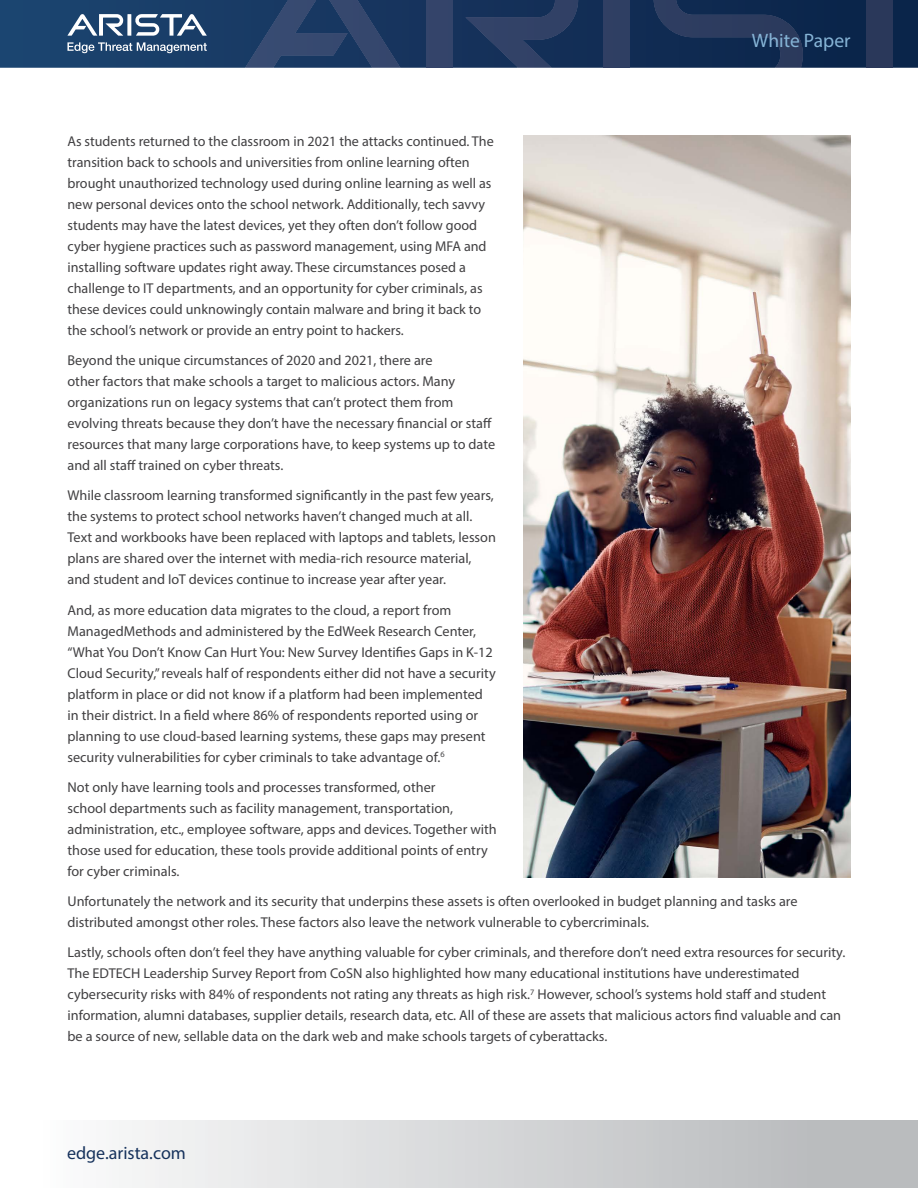
<style>
.page{position:relative;width:918px;height:1188px;background:#fff}
.page>*{position:absolute;margin:0;border:0;box-sizing:border-box;transform-origin:0 0}
.t1{font:19.5px "Myriad Pro";color:#86b4d6}
.t2{font:18px "Myriad Pro";color:#16325c}
.t3{font:14.25px/21px "Myriad Pro";color:#414042}
</style>
<div class="page">
<svg style="left:0;top:0;width:918px;height:68px;background:#15365e"></svg>
<div style="left:426px;top:0;width:26px;height:68px;background:#34446a"></div>
<svg style="left:465px;top:0;width:113px;height:68px;background:#22385f"></svg>
<svg style="left:245px;top:0;width:155px;height:68px;background:#274068"></svg>
<div style="left:604px;top:0;width:26px;height:68px;background:#2f3f63"></div>
<svg style="left:654px;top:0;width:149px;height:68px;background:#1a3156"></svg>
<div style="left:867px;top:0;width:26px;height:68px;background:#2a385a"></div>
<svg style="left:67px;top:14px;width:140px;height:22px"></svg>
<svg style="left:67px;top:42px;width:140px;height:11px;background:#5c7795"></svg>
<div style="left:0;top:1120px;width:918px;height:68px;background:linear-gradient(to right,#fff,#b3b5b7)"></div>
<img style="left:524px;top:135px;width:326px;height:743px">
<h1 class="t1" style="left:752px;top:29px;width:100px">White Paper</h1>
<p class="t3" style="left:68px;top:130px;width:428px">As students returned to the classroom in 2021 the attacks continued. The transition back to schools and universities from online learning often brought unauthorized technology used during online learning as well as new personal devices onto the school network. Additionally, tech savvy students may have the latest devices, yet they often don’t follow good cyber hygiene practices such as password management, using MFA and installing software updates right away. These circumstances posed a challenge to IT departments, and an opportunity for cyber criminals, as these devices could unknowingly contain malware and bring it back to the school’s network or provide an entry point to hackers.</p>
<p class="t3" style="left:68px;top:349px;width:429px">Beyond the unique circumstances of 2020 and 2021, there are<br>other factors that make schools a target to malicious actors. Many organizations run on legacy systems that can’t protect them from evolving threats because they don’t have the necessary financial or staff resources that many large corporations have, to keep systems up to date and all staff trained on cyber threats.</p>
<p class="t3" style="left:68px;top:485px;width:430px">While classroom learning transformed significantly in the past few years, the systems to protect school networks haven’t changed much at all.<br>Text and workbooks have been replaced with laptops and tablets, lesson plans are shared over the internet with media-rich resource material, and student and IoT devices continue to increase year after year.</p>
<p class="t3" style="left:68px;top:599px;width:430px">And, as more education data migrates to the cloud, a report from ManagedMethods and administered by the EdWeek Research Center, “What You Don’t Know Can Hurt You: New Survey Identifies Gaps in K-12<br>Cloud Security,” reveals half of respondents either did not have a security platform in place or did not know if a platform had been implemented in their district. In a field where 86% of respondents reported using or planning to use cloud-based learning systems, these gaps may present security vulnerabilities for cyber criminals to take advantage of.<sup>6</sup></p>
<p class="t3" style="left:68px;top:776px;width:431px">Not only have learning tools and processes transformed, other<br>school departments such as facility management, transportation, administration, etc., employee software, apps and devices. Together with those used for education, these tools provide additional points of entry for cyber criminals.</p>
<p class="t3" style="left:68px;top:891px;width:732px">Unfortunately the network and its security that underpins these assets is often overlooked in budget planning and tasks are distributed amongst other roles. These factors also leave the network vulnerable to cybercriminals.</p>
<p class="t3" style="left:68px;top:942px;width:779px">Lastly, schools often don’t feel they have anything valuable for cyber criminals, and therefore don’t need extra resources for security.<br>The EDTECH Leadership Survey Report from CoSN also highlighted how many educational institutions have underestimated cybersecurity risks with 84% of respondents not rating any threats as high risk.<sup>7</sup> However, school’s systems hold staff and student information, alumni databases, supplier details, research data, etc. All of these are assets that malicious actors find valuable and can be a source of new, sellable data on the dark web and make schools targets of cyberattacks.</p>
<p class="t2" style="left:67px;top:1142px;width:120px">edge.arista.com</p>
</div>
